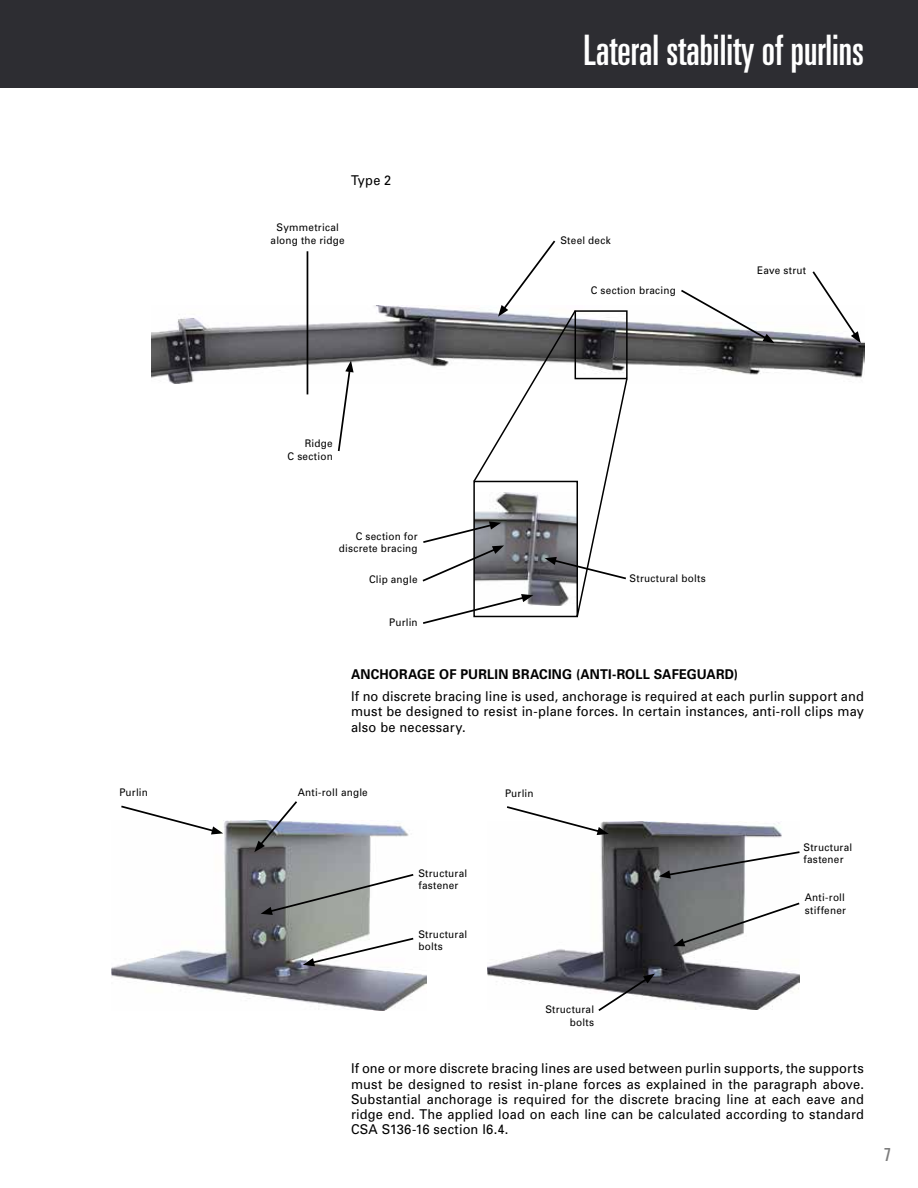
<style>
.page{position:relative;width:918px;height:1188px;background:#fff}
.page>*{position:absolute;margin:0;border:0;box-sizing:border-box;transform-origin:0 0}
.t1{font:ultra-condensed 42px "Univers";color:#fff;scale:.95 1}
.t2{font:ultra-condensed 18px "Univers";color:#7c7c7c}
.t3{font:13.5px/15.1px "Univers";letter-spacing:.015em;color:#000;text-align:justify;scale:.95 1}
.t4{font:700 13.5px "Univers";letter-spacing:.015em;color:#000;scale:.95 1}
.t5{font:13.5px "Univers";letter-spacing:.015em;color:#000;scale:.94 1}
.t6{font:10.5px/12.6px "Univers";letter-spacing:.025em;color:#000;scale:.95 1}
</style>
<div class="page">
<img style="left:488px;top:822px;width:311px;height:188px">
<img style="left:152px;top:305px;width:712px;height:78px">
<svg style="left:337px;top:361px;width:17px;height:91px"></svg>
<svg style="left:679px;top:290px;width:96px;height:53px"></svg>
<svg style="left:811px;top:271px;width:50px;height:72px"></svg>
<hr style="left:307px;top:251px;width:1px;height:143px;background:#000">
<svg style="left:421px;top:240px;width:208px;height:384px"></svg>
<img style="left:111px;top:820px;width:315px;height:191px">
<svg style="left:119px;top:805px;width:104px;height:29px"></svg>
<svg style="left:505px;top:806px;width:104px;height:29px"></svg>
<svg style="left:596px;top:974px;width:59px;height:37px"></svg>
<svg style="left:673px;top:901px;width:127px;height:45px"></svg>
<svg style="left:659px;top:850px;width:141px;height:29px"></svg>
<svg style="left:254px;top:801px;width:45px;height:51px"></svg>
<svg style="left:261px;top:873px;width:154px;height:42px"></svg>
<svg style="left:303px;top:937px;width:112px;height:29px"></svg>
<div style="left:0;top:0;width:918px;height:88px;background:#2d2d32"></div>
<p class="t5" style="left:351px;top:172px;width:44px">Type 2</p>
<p class="t6" style="left:271px;top:221px;width:80px;text-align:center">Symmetrical along the ridge</p>
<h1 class="t1" style="left:584px;top:26px;width:297px">Lateral stability of purlins</h1>
<p class="t6" style="left:560px;top:234px;width:55px">Steel deck</p>
<p class="t6" style="left:591px;top:284px;width:91px">C section bracing</p>
<p class="t6" style="left:757px;top:264px;width:53px">Eave strut</p>
<p class="t6" style="left:288px;top:437px;width:49px;text-align:right">Ridge<br>C section</p>
<p class="t6" style="left:339px;top:530px;width:85px;text-align:right">C section for discrete bracing</p>
<p class="t6" style="left:369px;top:573px;width:53px">Clip angle</p>
<p class="t6" style="left:389px;top:616px;width:32px">Purlin</p>
<p class="t6" style="left:630px;top:572px;width:82px">Structural bolts</p>
<p class="t4" style="left:351px;top:666px;width:409px">ANCHORAGE OF PURLIN BRACING (ANTI-ROLL SAFEGUARD)</p>
<p class="t3" style="left:351px;top:689px;width:542px">If no discrete bracing line is used, anchorage is required at each purlin support and must be designed to resist in-plane forces. In certain instances, anti-roll clips may also be necessary.</p>
<p class="t6" style="left:119px;top:786px;width:32px">Purlin</p>
<p class="t6" style="left:298px;top:786px;width:75px">Anti-roll angle</p>
<p class="t6" style="left:505px;top:787px;width:32px">Purlin</p>
<p class="t6" style="left:418px;top:867px;width:53px">Structural fastener</p>
<p class="t6" style="left:418px;top:927px;width:53px">Structural bolts</p>
<p class="t6" style="left:804px;top:841px;width:53px">Structural fastener</p>
<p class="t6" style="left:805px;top:891px;width:45px">Anti-roll stiffener</p>
<p class="t6" style="left:545px;top:1003px;width:53px;text-align:right">Structural bolts</p>
<p class="t3" style="left:351px;top:1061px;width:542px">If one or more discrete bracing lines are used between purlin supports, the supports must be designed to resist in-plane forces as explained in the paragraph above.<br>Substantial anchorage is required for the discrete bracing line at each eave and ridge end. The applied load on each line can be calculated according to standard CSA S136-16 section I6.4.</p>
<h2 class="t2" style="left:884px;top:1144px;width:8px">7</h2>
</div>
